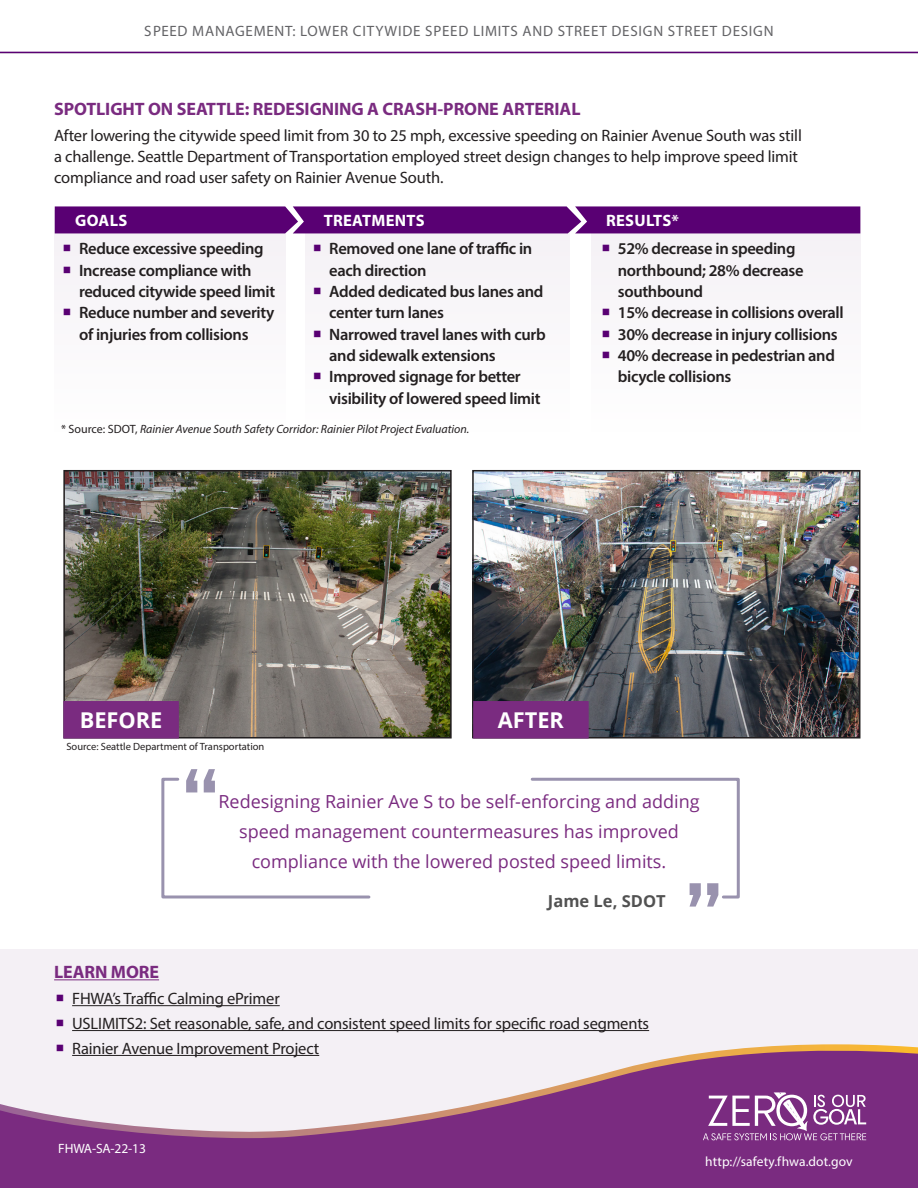
<style>
.page{position:relative;width:918px;height:1188px;background:#fff}
.page>*{position:absolute;margin:0;border:0;box-sizing:border-box;transform-origin:0 0}
.Header_2{font:700 21.75px "Open Sans";color:#fff}
.Header_2-2{font:18px/30px "Open Sans";color:#7a2b80;text-align:center}
.header_3{font:700 18px "Myriad Pro";letter-spacing:-.005em;color:#7a2b80}
.t1{font:600 16.5px/21.3px "Myriad Pro";letter-spacing:-.02em;color:#231f20}
.body_text{font:16.5px/21.3px "Myriad Pro";letter-spacing:-.01em;color:#231f20}
.Header_2-3{font:700 16.5px "Myriad Pro";letter-spacing:.02em;color:#fff}
.Header_2-4{font:700 16.5px "Open Sans";color:#525252}
.Header_2-5{font:15px "Myriad Pro";letter-spacing:.05em;color:#636366}
.body_text-2{font:13.5px "Myriad Pro";letter-spacing:.005em;color:#fff}
.Photo_credit{font:italic 12px "Myriad Pro";color:#231f20}
.footnote{font:10.5px "Myriad Pro";color:#231f20}
.s1{font-style:normal}
</style>
<div class="page">
<div style="left:0;top:949px;width:918px;height:239px;background:#f4f0f5"></div>
<svg style="left:0;top:1030px;width:918px;height:158px;fill:#7a2b80"></svg>
<svg style="left:0;top:1044px;width:918px;height:94px"></svg>
<svg style="left:703px;top:1092px;width:163px;height:48px"></svg>
<hr style="left:0;top:52px;width:918px;height:1px;background:#590073">
<div style="left:55px;top:211px;width:231px;height:221px;background:#f9f8fa"></div>
<div style="left:305px;top:211px;width:264px;height:221px;background:#f9f8fa"></div>
<div style="left:591px;top:211px;width:270px;height:221px;background:#f9f8fa"></div>
<div style="left:55px;top:206px;width:805px;height:27px;background:#590073"></div>
<hr style="left:54px;top:979px;width:105px;height:1px;background:#7a2b80">
<hr style="left:72px;top:1005px;width:208px;height:1px;background:#231f20">
<hr style="left:72px;top:1030px;width:577px;height:1px;background:#231f20">
<hr style="left:72px;top:1055px;width:247px;height:1px;background:#231f20">
<svg style="left:161px;top:769px;width:210px;height:130px"></svg>
<svg style="left:530px;top:777px;width:210px;height:130px"></svg>
<img style="left:66px;top:473px;width:383px;height:263px">
<div style="left:63px;top:470px;width:389px;height:269px;border:2px solid #231f20"></div>
<img style="left:475px;top:473px;width:382px;height:263px">
<div style="left:472px;top:470px;width:388px;height:269px;border:2px solid #231f20"></div>
<div style="left:64px;top:702px;width:114px;height:36px;background:#7a2b80"></div>
<div style="left:63px;top:701px;width:116px;height:38px;border:2px solid #7a2b80"></div>
<div style="left:474px;top:702px;width:114px;height:36px;background:#7a2b80"></div>
<div style="left:473px;top:701px;width:116px;height:38px;border:2px solid #7a2b80"></div>
<svg style="left:57px;top:1045px;width:6px;height:6px"></svg>
<p class="Header_2-5" style="left:144px;top:22px;width:631px">SPEED MANAGEMENT: LOWER CITYWIDE SPEED LIMITS AND STREET DESIGN STREET DESIGN</p>
<p class="header_3" style="left:54px;top:97px;width:528px">SPOTLIGHT ON SEATTLE: REDESIGNING A CRASH-PRONE ARTERIAL</p>
<p class="body_text" style="left:54px;top:124px;width:749px">After lowering the citywide speed limit from 30 to 25 mph, excessive speeding on Rainier Avenue South was still a challenge. Seattle Department of Transportation employed street design changes to help improve speed limit compliance and road user safety on Rainier Avenue South.</p>
<p class="Header_2-3" style="left:75px;top:210px;width:54px">GOALS</p>
<p class="Header_2-3" style="left:324px;top:210px;width:102px">TREATMENTS</p>
<p class="Header_2-3" style="left:606px;top:210px;width:74px">RESULTS*</p>
<p class="t1" style="left:79px;top:238px;width:186px">Reduce excessive speeding</p>
<p class="t1" style="left:79px;top:259px;width:198px">Increase compliance with reduced citywide speed limit</p>
<p class="t1" style="left:79px;top:302px;width:197px">Reduce number and severity of injuries from collisions</p>
<p class="t1" style="left:329px;top:238px;width:205px">Removed one lane of traffic in each direction</p>
<p class="t1" style="left:329px;top:280px;width:216px">Added dedicated bus lanes and center turn lanes</p>
<p class="t1" style="left:329px;top:323px;width:218px">Narrowed travel lanes with curb and sidewalk extensions</p>
<p class="t1" style="left:329px;top:366px;width:213px">Improved signage for better visibility of lowered speed limit</p>
<p class="Photo_credit" style="left:61px;top:421px;width:410px"><span class="s1">* Source: SDOT,</span> Rainier Avenue South Safety Corridor: Rainier Pilot Project Evaluation.</p>
<p class="t1" style="left:618px;top:238px;width:187px">52% decrease in speeding northbound; 28% decrease southbound</p>
<p class="t1" style="left:618px;top:302px;width:227px">15% decrease in collisions overall</p>
<p class="t1" style="left:618px;top:323px;width:221px">30% decrease in injury collisions</p>
<p class="t1" style="left:618px;top:344px;width:219px">40% decrease in pedestrian and bicycle collisions</p>
<p class="Header_2" style="left:80px;top:705px;width:84px">BEFORE</p>
<p class="Header_2" style="left:498px;top:705px;width:68px">AFTER</p>
<p class="footnote" style="left:66px;top:740px;width:200px">Source: Seattle Department of Transportation</p>
<p class="Header_2-2" style="left:219px;top:786px;width:483px">Redesigning Rainier Ave S to be self-enforcing and adding speed management countermeasures has improved compliance with the lowered posted speed limits.</p>
<p class="Header_2-4" style="left:548px;top:889px;width:119px">Jame Le, SDOT</p>
<p class="header_3" style="left:54px;top:960px;width:106px">LEARN MORE</p>
<p class="body_text" style="left:72px;top:988px;width:209px">FHWA’s Traffic Calming ePrimer</p>
<p class="body_text" style="left:72px;top:1012px;width:579px">USLIMITS2: Set reasonable, safe, and consistent speed limits for specific road segments</p>
<p class="body_text" style="left:72px;top:1037px;width:249px">Rainier Avenue Improvement Project</p>
<p class="body_text-2" style="left:58px;top:1140px;width:89px">FHWA-SA-22-13</p>
<p class="body_text-2" style="left:705px;top:1153px;width:149px">http://safety.fhwa.dot.gov</p>
</div>
